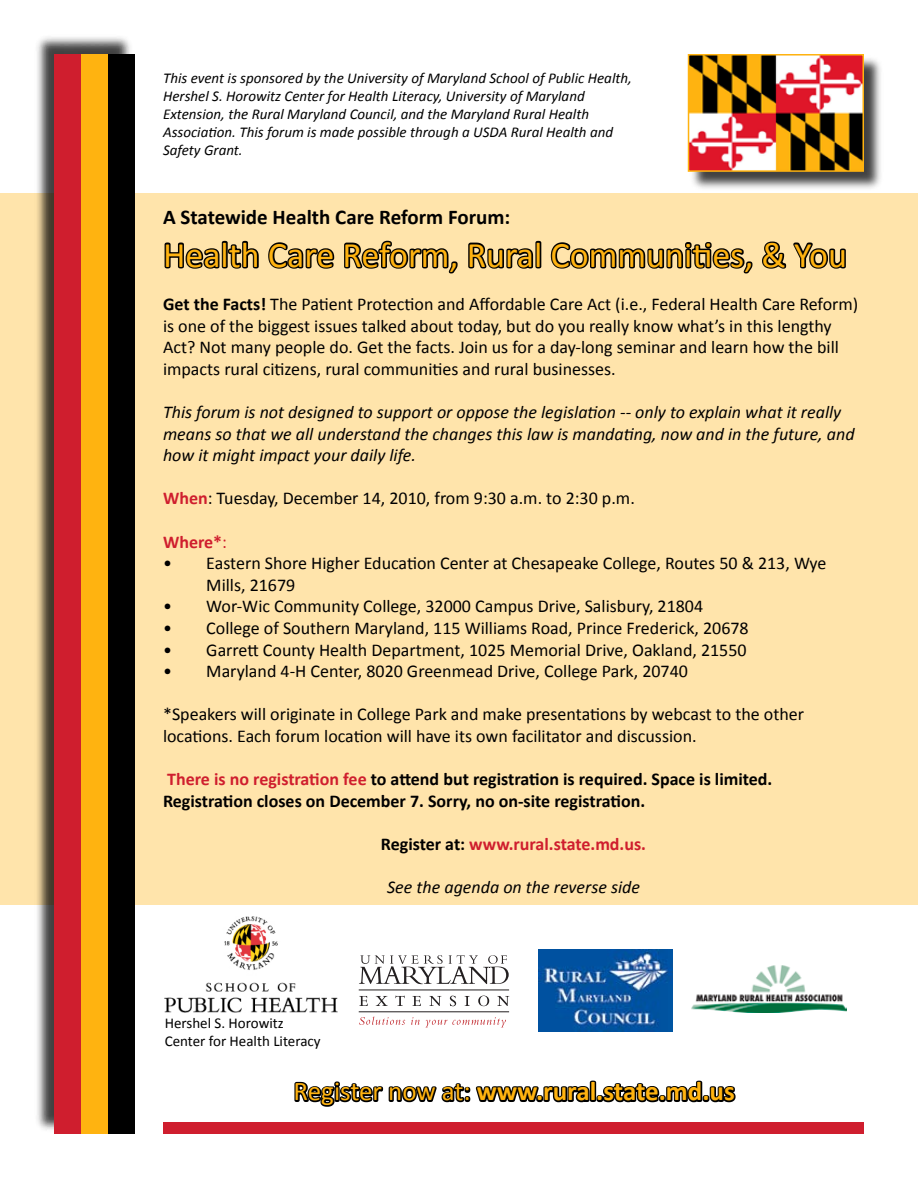
<style>
.page{position:relative;width:918px;height:1188px;background:#fff}
.page>*{position:absolute;margin:0;border:0;box-sizing:border-box;transform-origin:0 0}
.t1{font:36px "Calibri";color:#ffb310}
.t2{font:700 27px "Calibri";color:#ffb310}
.t3{font:700 21px "Calibri";color:#000}
.t4{font:18px/21.6px "Calibri";color:#000}
.t5{font:italic 18px/21.6px "Calibri";color:#000}
.t6{font:700 18px/21.6px "Calibri";color:#000}
.t7{font:700 18px "Calibri";color:#cf1e2e}
.t8{font:italic 15px/18px "Calibri";color:#000}
.t9{font:15px/18px "Calibri";color:#000}
.s1{font-weight:700}
.s2{font-weight:700;color:#cf1e2e}
.s3{color:#cf1e2e}
.s4{color:#000}
.s5{font-weight:400}
</style>
<div class="page">
<div style="left:0;top:193px;width:918px;height:711px;background:#ffe4ab"></div>
<svg style="left:164px;top:240px;width:294px;height:34px"></svg>
<svg style="left:468px;top:240px;width:378px;height:34px"></svg>
<svg style="left:292px;top:1080px;width:446px;height:43px"></svg>
<div style="left:689px;top:56px;width:195px;height:136px;background:#000;opacity:.75"></div>
<img style="left:691px;top:57px;width:170px;height:112px">
<div style="left:688px;top:54px;width:176px;height:118px;border:2px solid #ffb310"></div>
<div style="left:35px;top:35px;width:99px;height:1098px;background:#000;opacity:.75"></div>
<div style="left:54px;top:54px;width:27px;height:1080px;background:#cf1e2e"></div>
<div style="left:81px;top:54px;width:27px;height:1080px;background:#ffb310"></div>
<div style="left:108px;top:54px;width:27px;height:1080px;background:#000"></div>
<div style="left:163px;top:1123px;width:701px;height:11px;background:#cf1e2e"></div>
<img style="left:691px;top:965px;width:155px;height:47px">
<img style="left:538px;top:950px;width:135px;height:82px">
<img style="left:165px;top:917px;width:173px;height:95px">
<svg style="left:359px;top:1017px;width:46px;height:8px"></svg>
<svg style="left:411px;top:1017px;width:95px;height:10px"></svg>
<svg style="left:359px;top:955px;width:150px;height:29px"></svg>
<svg style="left:359px;top:996px;width:9px;height:10px"></svg>
<svg style="left:376px;top:996px;width:12px;height:10px"></svg>
<svg style="left:395px;top:996px;width:10px;height:10px"></svg>
<svg style="left:412px;top:996px;width:9px;height:10px"></svg>
<svg style="left:429px;top:996px;width:12px;height:10px"></svg>
<svg style="left:450px;top:996px;width:6px;height:10px"></svg>
<svg style="left:465px;top:996px;width:5px;height:10px"></svg>
<svg style="left:478px;top:996px;width:11px;height:10px"></svg>
<svg style="left:497px;top:996px;width:12px;height:10px"></svg>
<hr style="left:359px;top:1012px;width:150px;height:1px;background:#231f20">
<hr style="left:359px;top:990px;width:150px;height:1px;background:#231f20">
<p class="t8" style="left:163px;top:69px;width:470px">This event is sponsored by the University of Maryland School of Public Health, Hershel S. Horowitz Center for Health Literacy, University of Maryland Extension, the Rural Maryland Council, and the Maryland Rural Health Association. This forum is made possible through a USDA Rural Health and Safety Grant.</p>
<p class="t3" style="left:163px;top:204px;width:349px">A Statewide Health Care Reform Forum:</p>
<h1 class="t1" style="left:163px;top:233px;width:685px">Health Care Reform, Rural Communities, &amp; You</h1>
<p class="t4" style="left:163px;top:292px;width:697px"><span class="s1">Get the Facts!</span> The Patient Protection and Affordable Care Act (i.e., Federal Health Care Reform) is one of the biggest issues talked about today, but do you really know what’s in this lengthy Act? Not many people do. Get the facts. Join us for a day-long seminar and learn how the bill impacts rural citizens, rural communities and rural businesses.</p>
<p class="t5" style="left:163px;top:400px;width:693px">This forum is not designed to support or oppose the legislation -- only to explain what it really means so that we all understand the changes this law is mandating, now and in the future, and how it might impact your daily life.</p>
<p class="t4" style="left:163px;top:487px;width:473px"><span class="s2">When</span>: Tuesday, December 14, 2010, from 9:30 a.m. to 2:30 p.m.</p>
<p class="t4" style="left:206px;top:530px;width:622px;text-indent:-43px"><span class="s2">Where*</span><span class="s3">:<br></span>Eastern Shore Higher Education Center at Chesapeake College, Routes 50 &amp; 213, Wye Mills, 21679<br>Wor-Wic Community College, 32000 Campus Drive, Salisbury, 21804<br>College of Southern Maryland, 115 Williams Road, Prince Frederick, 20678<br>Garrett County Health Department, 1025 Memorial Drive, Oakland, 21550<br>Maryland 4-H Center, 8020 Greenmead Drive, College Park, 20740</p>
<p class="t4" style="left:163px;top:703px;width:643px">*Speakers will originate in College Park and make presentations by webcast to the other locations. Each forum location will have its own facilitator and discussion.</p>
<p class="t6" style="left:163px;top:768px;width:611px"><span class="s3">There is no registration fee</span> to attend but registration is required. Space is limited.<br>Registration closes on December 7. Sorry, no on-site registration.</p>
<p class="t7" style="left:381px;top:833px;width:267px"><span class="s4">Register at:</span> www.rural.state.md.us.</p>
<p class="t5" style="left:387px;top:876px;width:254px">See the agenda on the reverse side</p>
<p class="t4" style="left:163px;top:552px;width:10px">•</p>
<p class="t4" style="left:163px;top:595px;width:10px;text-align:justify">• • • •</p>
<p class="t9" style="left:165px;top:1014px;width:158px">Hershel S. Horowitz<br>Center for Health Literacy</p>
<h2 class="t2" style="left:294px;top:1075px;width:443px"><span class="s5">Register now at:</span> www.rural.state.md.us</h2>
</div>
